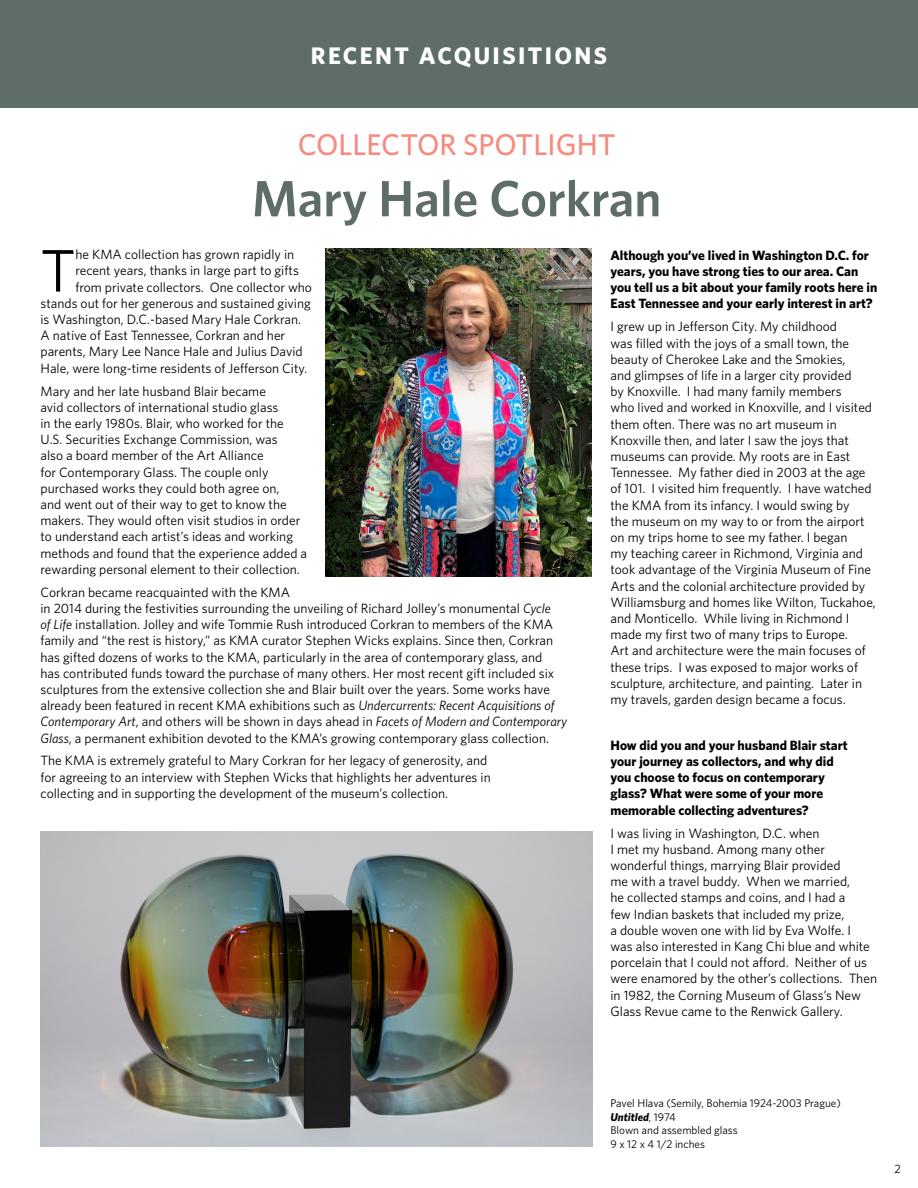
<style>
.page{position:relative;width:918px;height:1188px;background:#fff}
.page>*{position:absolute;margin:0;border:0;box-sizing:border-box;transform-origin:0 0}
.t1{font:60.15px "Whitney HTF";color:#000}
.t2{font:600 51px "Whitney HTF";color:#5e6e66}
.t3{font:500 30px "Whitney HTF";color:#f58c7f}
.t4{font:700 24px "Whitney HTF";letter-spacing:.1em;color:#fff}
.t5{font:13.5px/16.2px "Whitney HTF";color:#000}
.t6{font:700 13.5px/16.2px "Whitney HTF";color:#000}
.t7{font:12px "Whitney HTF";color:#000}
.t8{font:11.25px/13.5px "Whitney HTF";color:#000}
.s1{font-weight:900;font-size:33px}
.s2{font-style:italic}
.s3{font-weight:700;font-style:italic}
</style>
<div class="page">
<div style="left:0;top:0;width:918px;height:108px;background:#5e6e66"></div>
<img style="left:326px;top:248px;width:266px;height:329px">
<img style="left:40px;top:832px;width:552px;height:314px">
<h3 class="t4" style="left:40px;top:41px;width:568px"><span class="s1">ACQUISITIONS</span> RECENT ACQUISITIONS</h3>
<h3 class="t3" style="left:298px;top:126px;width:320px">COLLECTOR SPOTLIGHT</h3>
<h2 class="t2" style="left:252px;top:168px;width:411px">Mary Hale Corkran</h2>
<h1 class="t1" style="left:40px;top:235px;width:36px">T</h1>
<p class="t5" style="left:75px;top:246px;width:220px">he KMA collection has grown rapidly in</p>
<p class="t5" style="left:75px;top:262px;width:225px">recent years, thanks in large part to gifts</p>
<p class="t5" style="left:75px;top:279px;width:238px">from private collectors. One collector who</p>
<p class="t5" style="left:41px;top:295px;width:272px">stands out for her generous and sustained giving</p>
<p class="t5" style="left:41px;top:311px;width:262px">is Washington, D.C.-based Mary Hale Corkran.</p>
<p class="t5" style="left:41px;top:327px;width:246px">A native of East Tennessee, Corkran and her</p>
<p class="t5" style="left:41px;top:343px;width:264px">parents, Mary Lee Nance Hale and Julius David</p>
<p class="t5" style="left:41px;top:360px;width:268px">Hale, were long-time residents of Jefferson City.</p>
<p class="t5" style="left:41px;top:382px;width:268px">Mary and her late husband Blair became<br>avid collectors of international studio glass<br>in the early 1980s. Blair, who worked for the U.S. Securities Exchange Commission, was<br>also a board member of the Art Alliance<br>for Contemporary Glass. The couple only purchased works they could both agree on,<br>and went out of their way to get to know the makers. They would often visit studios in order to understand each artist’s ideas and working methods and found that the experience added a rewarding personal element to their collection.</p>
<p class="t5" style="left:41px;top:584px;width:528px">Corkran became reacquainted with the KMA<br>in 2014 during the festivities surrounding the unveiling of Richard Jolley’s monumental <span class="s2">Cycle<br>of Life</span> installation. Jolley and wife Tommie Rush introduced Corkran to members of the KMA family and “the rest is history,” as KMA curator Stephen Wicks explains. Since then, Corkran has gifted dozens of works to the KMA, particularly in the area of contemporary glass, and<br>has contributed funds toward the purchase of many others. Her most recent gift included six sculptures from the extensive collection she and Blair built over the years. Some works have already been featured in recent KMA exhibitions such as <span class="s2">Undercurrents: Recent Acquisitions of Contemporary Art</span>, and others will be shown in days ahead in <span class="s2">Facets of Modern and Contemporary Glass</span>, a permanent exhibition devoted to the KMA’s growing contemporary glass collection.</p>
<p class="t5" style="left:41px;top:752px;width:452px">The KMA is extremely grateful to Mary Corkran for her legacy of generosity, and for agreeing to an interview with Stephen Wicks that highlights her adventures in collecting and in supporting the development of the museum’s collection.</p>
<p class="t6" style="left:611px;top:247px;width:268px">Although you’ve lived in Washington D.C. for years, you have strong ties to our area. Can you tell us a bit about your family roots here in East Tennessee and your early interest in art?</p>
<p class="t5" style="left:611px;top:318px;width:267px">I grew up in Jefferson City. My childhood<br>was filled with the joys of a small town, the beauty of Cherokee Lake and the Smokies,<br>and glimpses of life in a larger city provided<br>by Knoxville. I had many family members<br>who lived and worked in Knoxville, and I visited them often. There was no art museum in Knoxville then, and later I saw the joys that museums can provide. My roots are in East Tennessee. My father died in 2003 at the age of 101. I visited him frequently. I have watched the KMA from its infancy. I would swing by<br>the museum on my way to or from the airport on my trips home to see my father. I began<br>my teaching career in Richmond, Virginia and took advantage of the Virginia Museum of Fine Arts and the colonial architecture provided by Williamsburg and homes like Wilton, Tuckahoe, and Monticello. While living in Richmond I made my first two of many trips to Europe.<br>Art and architecture were the main focuses of these trips. I was exposed to major works of sculpture, architecture, and painting. Later in my travels, garden design became a focus.</p>
<p class="t6" style="left:611px;top:737px;width:239px">How did you and your husband Blair start your journey as collectors, and why did you choose to focus on contemporary glass? What were some of your more memorable collecting adventures?</p>
<p class="t5" style="left:611px;top:825px;width:268px">I was living in Washington, D.C. when<br>I met my husband. Among many other wonderful things, marrying Blair provided<br>me with a travel buddy. When we married,<br>he collected stamps and coins, and I had a<br>few Indian baskets that included my prize,<br>a double woven one with lid by Eva Wolfe. I<br>was also interested in Kang Chi blue and white porcelain that I could not afford. Neither of us were enamored by the other’s collections. Then in 1982, the Corning Museum of Glass’s New Glass Revue came to the Renwick Gallery.</p>
<p class="t8" style="left:610px;top:1096px;width:232px">Pavel Hlava (Semily, Bohemia 1924-2003 Prague)<br><span class="s3">Untitled</span>, 1974<br>Blown and assembled glass<br>9 x 12 x 4 1/2 inches</p>
<p class="t7" style="left:895px;top:1161px;width:8px">2</p>
</div>
